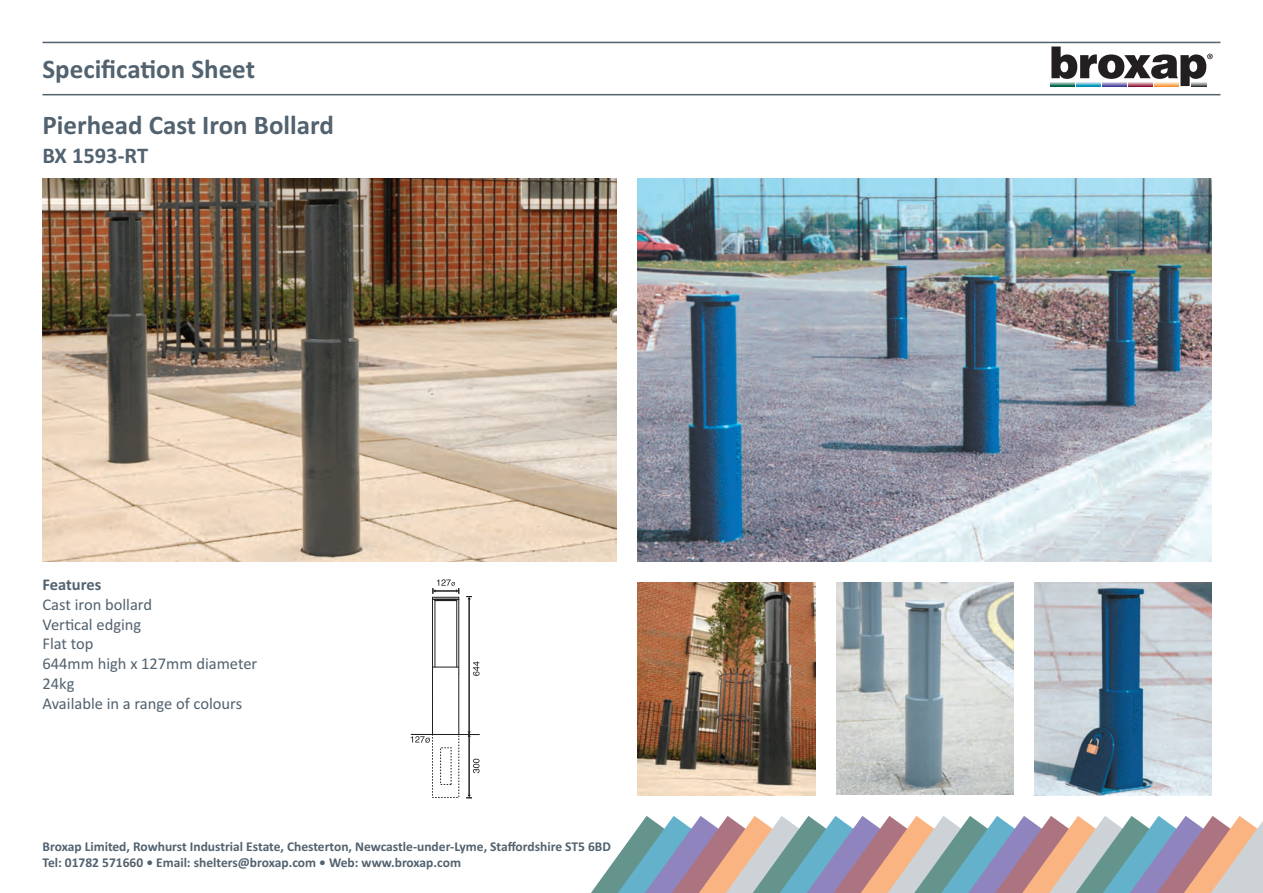
<style>
.page{position:relative;width:1263px;height:893px;background:#fff}
.page>*{position:absolute;margin:0;border:0;box-sizing:border-box;transform-origin:0 0}
.t1{font:700 27px "Calibri";color:#52626f}
.t2{font:700 22.5px "Calibri";color:#52626f}
.t3{font:16.5px/19.8px "Calibri";color:#52626f}
.t4{font:700 16.5px "Calibri";color:#52626f}
.t5{font:700 13.5px/16.2px "Calibri";color:#52626f}
</style>
<div class="page">
<svg style="left:1050px;top:46px;width:157px;height:41px"></svg>
<svg style="left:1051px;top:47px;width:162px;height:39px"></svg>
<svg style="left:1051px;top:81px;width:23px;height:5px"></svg>
<svg style="left:1077px;top:81px;width:23px;height:5px"></svg>
<svg style="left:1103px;top:81px;width:23px;height:5px"></svg>
<svg style="left:1129px;top:81px;width:23px;height:5px"></svg>
<svg style="left:1155px;top:81px;width:23px;height:5px"></svg>
<svg style="left:1192px;top:81px;width:14px;height:5px"></svg>
<hr style="left:43px;top:94px;width:1177px;height:1px;background:#52626f">
<hr style="left:43px;top:42px;width:1177px;height:1px;background:#52626f">
<img style="left:43px;top:179px;width:573px;height:383px">
<svg style="left:591px;top:816px;width:672px;height:77px;background:#acabb2"></svg>
<img style="left:638px;top:179px;width:574px;height:383px">
<svg style="left:473px;top:661px;width:6px;height:15px"></svg>
<svg style="left:473px;top:759px;width:6px;height:14px"></svg>
<hr style="left:469px;top:598px;width:1px;height:198px;background:#231f20">
<svg style="left:411px;top:579px;width:48px;height:164px"></svg>
<svg style="left:466px;top:596px;width:6px;height:3px"></svg>
<hr style="left:411px;top:734px;width:68px;height:1px;background:#231f20">
<img style="left:638px;top:583px;width:177px;height:212px">
<img style="left:836px;top:583px;width:177px;height:211px">
<img style="left:1035px;top:583px;width:177px;height:212px">
<h1 class="t1" style="left:43px;top:53px;width:214px">Specification Sheet</h1>
<h1 class="t1" style="left:43px;top:109px;width:293px">Pierhead Cast Iron Bollard</h1>
<h2 class="t2" style="left:43px;top:142px;width:107px">BX 1593-RT</h2>
<p class="t4" style="left:43px;top:575px;width:60px">Features</p>
<p class="t3" style="left:43px;top:594px;width:216px">Cast iron bollard<br>Vertical edging<br>Flat top<br>644mm high x 127mm diameter<br>24kg<br>Available in a range of colours</p>
<p class="t5" style="left:43px;top:838px;width:570px">Broxap Limited, Rowhurst Industrial Estate, Chesterton, Newcastle-under-Lyme, Staffordshire ST5 6BD<br>Tel: 01782 571660 • Email: shelters@broxap.com • Web: www.broxap.com</p>
</div>
